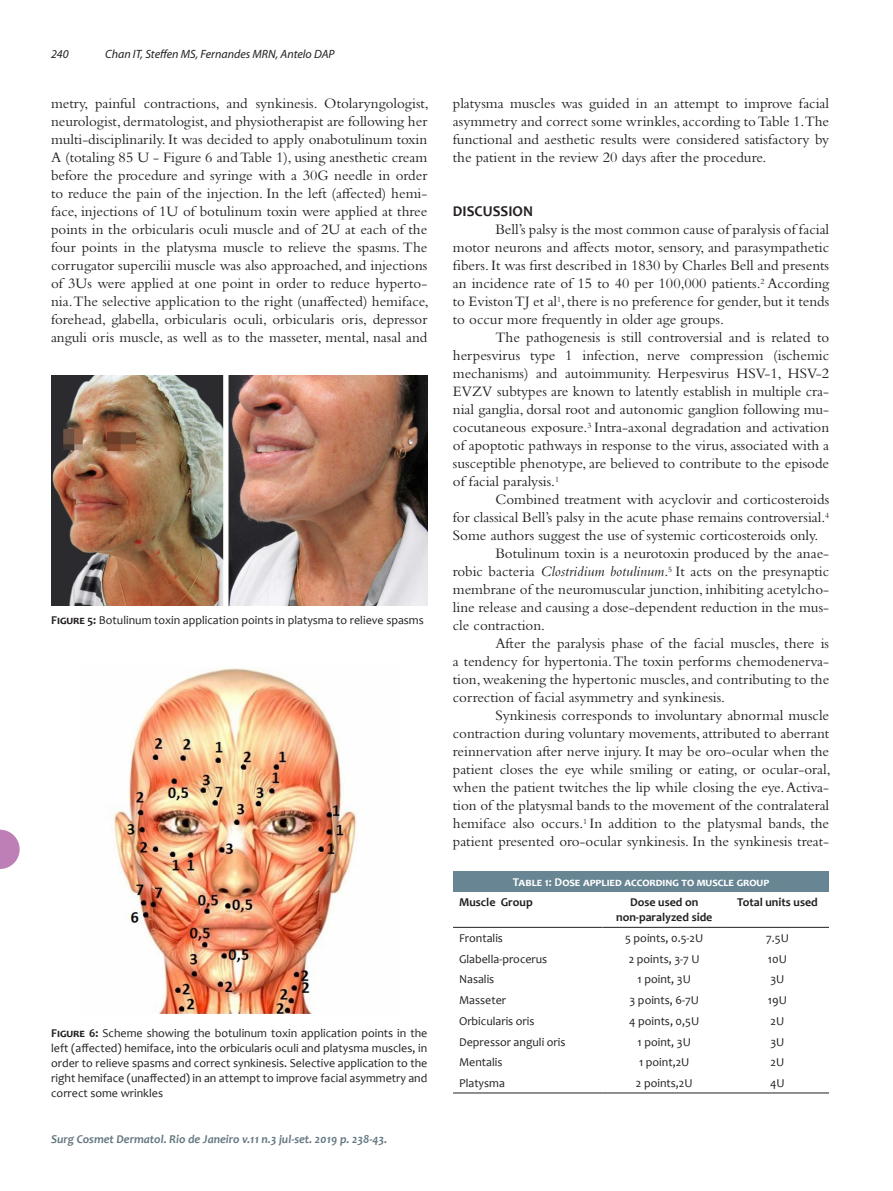
<style>
.page{position:relative;width:893px;height:1191px;background:#fff}
.page>*{position:absolute;margin:0;border:0;box-sizing:border-box;transform-origin:0 0}
.Surgical-PT_-_2016fi{font:15px/18px "Bembo Std";color:#231f20;text-align:justify}
.Surgical-PT_-_2016fi-2{font:700 15px "Candara";color:#231f20}
.Tabela{font:12px/15px "Candara";color:#231f20;text-align:justify}
.t1{font:italic 700 12px "Candara";color:#647882}
.Tabela-2{font:700 12px/15px "Candara";color:#231f20;text-align:center}
.t2{font:italic 12px "Myriad Pro";color:#231f20}
.t3{font:700 12px "Candara";letter-spacing:.065em;color:#fff}
.s1{font-weight:700}
.s2{font-style:italic}
</style>
<div class="page">
<svg style="left:0;top:829px;width:20px;height:40px"></svg>
<img style="left:51px;top:375px;width:376px;height:230px">
<img style="left:112px;top:668px;width:245px;height:345px">
<div style="left:453px;top:871px;width:376px;height:20px;background:#678593"></div>
<hr style="left:453px;top:927px;width:150px;height:1px;background:#231f20">
<hr style="left:603px;top:927px;width:123px;height:1px;background:#231f20">
<hr style="left:726px;top:927px;width:103px;height:1px;background:#231f20">
<hr style="left:453px;top:1092px;width:150px;height:1px;background:#231f20">
<hr style="left:603px;top:1092px;width:123px;height:1px;background:#231f20">
<hr style="left:726px;top:1092px;width:103px;height:1px;background:#231f20">
<p class="t2" style="left:51px;top:48px;width:19px">240</p>
<p class="t2" style="left:105px;top:48px;width:231px">Chan IT, Steffen MS, Fernandes MRN, Antelo DAP</p>
<p class="Surgical-PT_-_2016fi" style="left:51px;top:94px;width:379px">metry, painful contractions, and synkinesis. Otolaryngologist, neurologist, dermatologist, and physiotherapist are following her multi-disciplinarily. It was decided to apply onabotulinum toxin A (totaling 85 U - Figure 6 and Table 1), using anesthetic cream before the procedure and syringe with a 30G needle in order to reduce the pain of the injection. In the left (affected) hemi&shy;face, injections of 1U of botulinum toxin were applied at three points in the orbicularis oculi muscle and of 2U at each of the four points in the platysma muscle to relieve the spasms. The corrugator supercilii muscle was also approached, and injections of 3Us were applied at one point in order to reduce hyperto&shy;nia. The selective application to the right (unaffected) hemiface, forehead, glabella, orbicularis oculi, orbicularis oris, depressor anguli oris muscle, as well as to the masseter, mental, nasal and</p>
<p class="Tabela" style="left:51px;top:612px;width:374px"><span class="s1">Figure 5:</span> Botulinum toxin application points in platysma to relieve spasms</p>
<p class="Tabela" style="left:51px;top:1025px;width:378px"><span class="s1">Figure 6:</span> Scheme showing the botulinum toxin application points in the left (affected) hemiface, into the orbicularis oculi and platysma muscles, in order to relieve spasms and correct synkinesis. Selective application to the right hemiface (unaffected) in an attempt to improve facial asymmetry and correct some wrinkles</p>
<p class="t1" style="left:51px;top:1131px;width:338px">Surg Cosmet Dermatol. Rio de Janeiro v.11 n.3 jul-set. 2019 p. 238-43.</p>
<p class="Surgical-PT_-_2016fi" style="left:453px;top:94px;width:378px">platysma muscles was guided in an attempt to improve facial asymmetry and correct some wrinkles, according to Table 1.The functional and aesthetic results were considered satisfactory by the patient in the review 20 days after the procedure.</p>
<p class="Surgical-PT_-_2016fi-2" style="left:453px;top:202px;width:82px">DISCUSSION</p>
<p class="Surgical-PT_-_2016fi" style="left:453px;top:220px;width:378px;text-indent:43px">Bell’s palsy is the most common cause of paralysis of facial motor neurons and affects motor, sensory, and parasympathetic fibers. It was first described in 1830 by Charles Bell and presents an incidence rate of 15 to 40 per 100,000 patients.<sup>2</sup> According to Eviston TJ et al<sup>1</sup>, there is no preference for gender, but it tends to occur more frequently in older age groups.</p>
<p class="Surgical-PT_-_2016fi" style="left:453px;top:328px;width:378px;text-indent:43px">The pathogenesis is still controversial and is related to herpesvirus type 1 infection, nerve compression (ischemic mechanisms) and autoimmunity. Herpesvirus HSV-1, HSV-2<br>EVZV subtypes are known to latently establish in multiple cra&shy;nial ganglia, dorsal root and autonomic ganglion following mu&shy;cocutaneous exposure.<sup>3</sup> Intra-axonal degradation and activation of apoptotic pathways in response to the virus, associated with a susceptible phenotype, are believed to contribute to the episode of facial paralysis.<sup>1</sup></p>
<p class="Surgical-PT_-_2016fi" style="left:453px;top:490px;width:378px;text-indent:43px">Combined treatment with acyclovir and corticosteroids for classical Bell’s palsy in the acute phase remains controversial.<sup>4<br></sup>Some authors suggest the use of systemic corticosteroids only.</p>
<p class="Surgical-PT_-_2016fi" style="left:453px;top:544px;width:378px;text-indent:43px">Botulinum toxin is a neurotoxin produced by the anae&shy;robic bacteria <span class="s2">Clostridium botulinum</span>.<sup>5</sup> It acts on the presynaptic membrane of the neuromuscular junction, inhibiting acetylcho&shy;line release and causing a dose-dependent reduction in the mus&shy;cle contraction.</p>
<p class="Surgical-PT_-_2016fi" style="left:453px;top:634px;width:378px;text-indent:43px">After the paralysis phase of the facial muscles, there is a tendency for hypertonia. The toxin performs chemodenerva&shy;tion, weakening the hypertonic muscles, and contributing to the correction of facial asymmetry and synkinesis.</p>
<p class="Surgical-PT_-_2016fi" style="left:453px;top:706px;width:379px;text-indent:43px">Synkinesis corresponds to involuntary abnormal muscle contraction during voluntary movements, attributed to aberrant reinnervation after nerve injury. It may be oro-ocular when the patient closes the eye while smiling or eating, or ocular-oral, when the patient twitches the lip while closing the eye. Activa&shy;tion of the platysmal bands to the movement of the contralateral hemiface also occurs.<sup>1</sup> In addition to the platysmal bands, the patient presented oro-ocular synkinesis. In the synkinesis treat-</p>
<p class="t3" style="left:513px;top:874px;width:258px">Table 1: Dose applied according to muscle group</p>
<p class="Tabela-2" style="left:459px;top:894px;width:75px">Muscle Group</p>
<p class="Tabela-2" style="left:616px;top:894px;width:98px">Dose used on non-paralyzed side</p>
<p class="Tabela-2" style="left:737px;top:894px;width:82px">Total units used</p>
<p class="Tabela" style="left:459px;top:930px;width:45px">Frontalis</p>
<p class="Tabela" style="left:625px;top:930px;width:80px">5 points, 0.5-2U</p>
<p class="Tabela" style="left:766px;top:930px;width:24px">7.5U</p>
<p class="Tabela" style="left:459px;top:951px;width:90px">Glabella-procerus</p>
<p class="Tabela" style="left:629px;top:951px;width:72px">2 points, 3-7 U</p>
<p class="Tabela" style="left:768px;top:951px;width:20px">10U</p>
<p class="Tabela" style="left:459px;top:972px;width:37px">Nasalis</p>
<p class="Tabela" style="left:638px;top:972px;width:55px">1 point, 3U</p>
<p class="Tabela" style="left:770px;top:972px;width:16px">3U</p>
<p class="Tabela" style="left:459px;top:992px;width:49px">Masseter</p>
<p class="Tabela" style="left:630px;top:992px;width:71px">3 points, 6-7U</p>
<p class="Tabela" style="left:768px;top:992px;width:20px">19U</p>
<p class="Tabela" style="left:459px;top:1013px;width:77px">Orbicularis oris</p>
<p class="Tabela" style="left:629px;top:1013px;width:72px">4 points, 0,5U</p>
<p class="Tabela" style="left:771px;top:1013px;width:15px">2U</p>
<p class="Tabela" style="left:459px;top:1034px;width:108px">Depressor anguli oris</p>
<p class="Tabela" style="left:638px;top:1034px;width:55px">1 point, 3U</p>
<p class="Tabela" style="left:770px;top:1034px;width:16px">3U</p>
<p class="Tabela" style="left:459px;top:1054px;width:45px">Mentalis</p>
<p class="Tabela" style="left:639px;top:1054px;width:52px">1 point,2U</p>
<p class="Tabela" style="left:771px;top:1054px;width:15px">2U</p>
<p class="Tabela" style="left:459px;top:1075px;width:47px">Platysma</p>
<p class="Tabela" style="left:636px;top:1075px;width:58px">2 points,2U</p>
<p class="Tabela" style="left:770px;top:1075px;width:16px">4U</p>
</div>
